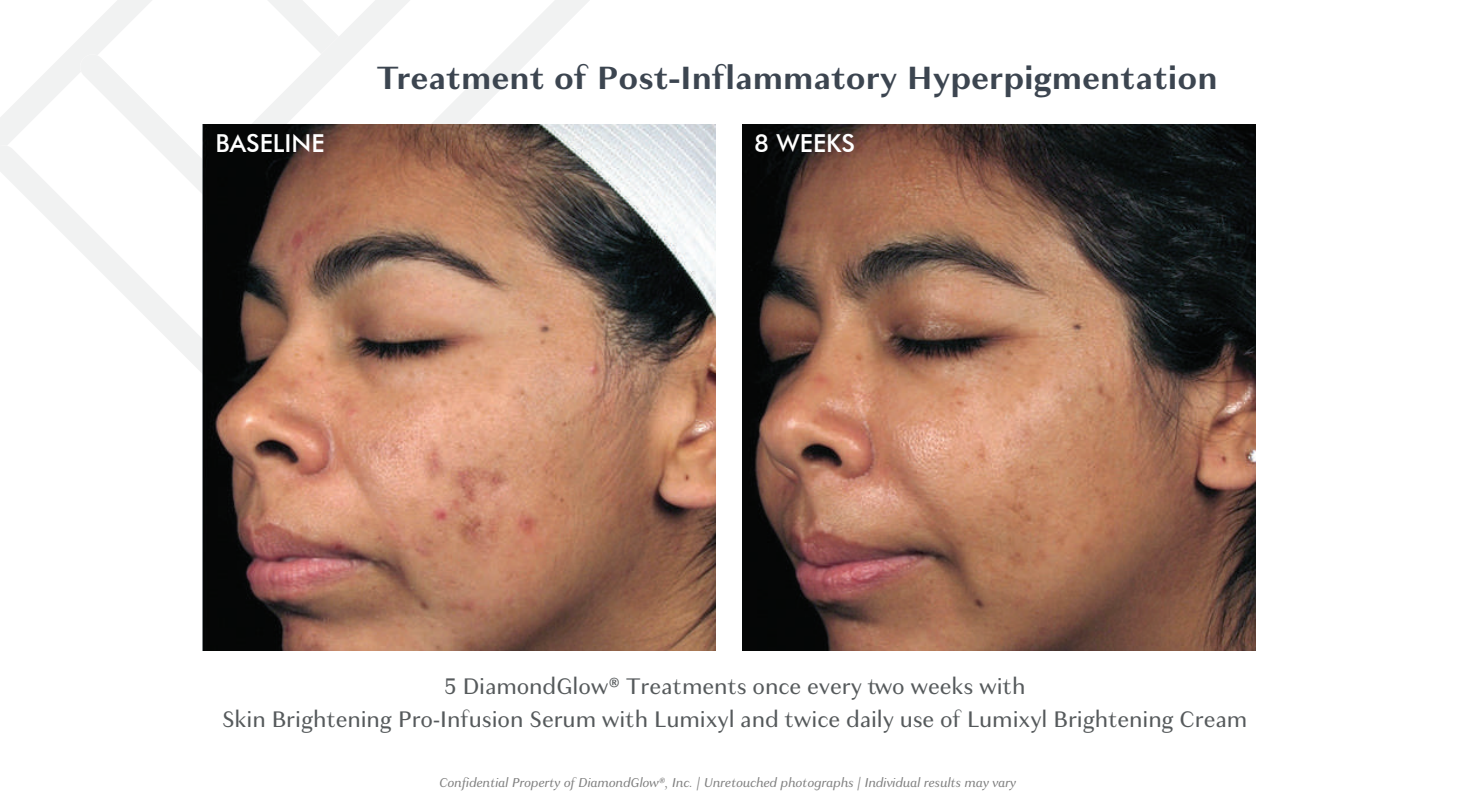
<style>
.page{position:relative;width:1458px;height:810px;background:#fff}
.page>*{position:absolute;margin:0;border:0;box-sizing:border-box;transform-origin:0 0}
.t1{font:700 33.75px "Granville";color:#3c4550}
.t2{font:500 24.75px "Futura BT";color:#fff}
.t3{font:23.62px/33.8px "Granville";letter-spacing:-.005em;color:#565a5c;text-align:center}
.t4{font:italic 13.5px "Granville";letter-spacing:-.01em;color:#808080}
</style>
<div class="page">
<svg style="left:0;top:0;width:152px;height:145px"></svg>
<svg style="left:268px;top:0;width:31px;height:31px"></svg>
<svg style="left:299px;top:0;width:302px;height:125px"></svg>
<svg style="left:0;top:145px;width:202px;height:228px"></svg>
<svg style="left:80px;top:54px;width:310px;height:311px"></svg>
<img style="left:202px;top:125px;width:514px;height:526px">
<img style="left:742px;top:125px;width:513px;height:526px">
<h1 class="t1" style="left:377px;top:54px;width:843px">Treatment of Post-Inflammatory Hyperpigmentation</h1>
<p class="t2" style="left:216px;top:129px;width:111px">BASELINE</p>
<p class="t2" style="left:754px;top:129px;width:102px">8 WEEKS</p>
<p class="t3" style="left:222px;top:669px;width:1027px">5 DiamondGlow® Treatments once every two weeks with<br>Skin Brightening Pro-Infusion Serum with Lumixyl and twice daily use of Lumixyl Brightening Cream</p>
<p class="t4" style="left:439px;top:774px;width:578px">Confidential Property of DiamondGlow®, Inc. | Unretouched photographs | Individual results may vary</p>
</div>
